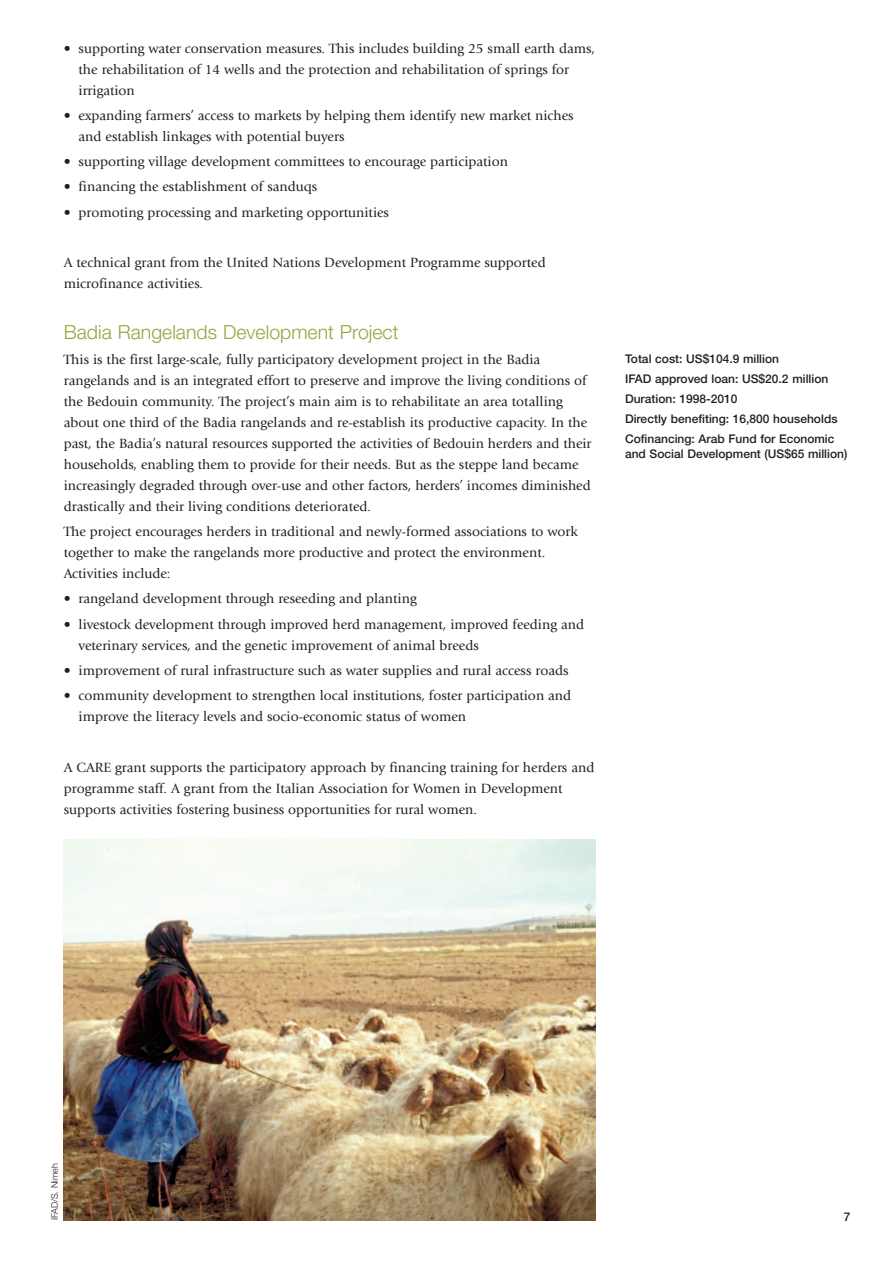
<style>
.page{position:relative;width:893px;height:1263px;background:#fff}
.page>*{position:absolute;margin:0;border:0;box-sizing:border-box;transform-origin:0 0}
.t1{font:300 19.5px "Helvetica Neue";color:#90a83d}
.t2{font:13.95px/21px "Giovanni";color:#231f20}
.t3{font:500 12px/20.1px "Helvetica Neue";color:#231f20}
.t4{font:300 9px "Helvetica Neue";color:#231f20}
</style>
<div class="page">
<img style="left:64px;top:840px;width:531px;height:380px">
<p class="t2" style="left:79px;top:39px;width:518px;text-indent:-15px">• supporting water conservation measures. This includes building 25 small earth dams, the rehabilitation of 14 wells and the protection and rehabilitation of springs for irrigation</p>
<p class="t2" style="left:79px;top:106px;width:497px;text-indent:-15px">• expanding farmers’ access to markets by helping them identify new market niches and establish linkages with potential buyers</p>
<p class="t2" style="left:64px;top:152px;width:446px">• supporting village development committees to encourage participation</p>
<p class="t2" style="left:64px;top:177px;width:255px">• financing the establishment of sanduqs</p>
<p class="t2" style="left:64px;top:203px;width:327px">• promoting processing and marketing opportunities</p>
<p class="t2" style="left:64px;top:253px;width:483px">A technical grant from the United Nations Development Programme supported microfinance activities.</p>
<h1 class="t1" style="left:64px;top:325px;width:336px">Badia Rangelands Development Project</h1>
<p class="t2" style="left:64px;top:350px;width:529px">This is the first large-scale, fully participatory development project in the Badia rangelands and is an integrated effort to preserve and improve the living conditions of the Bedouin community. The project’s main aim is to rehabilitate an area totalling about one third of the Badia rangelands and re-establish its productive capacity. In the past, the Badia’s natural resources supported the activities of Bedouin herders and their households, enabling them to provide for their needs. But as the steppe land became increasingly degraded through over-use and other factors, herders’ incomes diminished drastically and their living conditions deteriorated.</p>
<p class="t2" style="left:64px;top:522px;width:515px">The project encourages herders in traditional and newly-formed associations to work together to make the rangelands more productive and protect the environment.<br>Activities include:</p>
<p class="t2" style="left:64px;top:589px;width:354px">• rangeland development through reseeding and planting</p>
<p class="t2" style="left:79px;top:615px;width:507px;text-indent:-15px">• livestock development through improved herd management, improved feeding and veterinary services, and the genetic improvement of animal breeds</p>
<p class="t2" style="left:64px;top:661px;width:506px">• improvement of rural infrastructure such as water supplies and rural access roads</p>
<p class="t2" style="left:79px;top:686px;width:494px;text-indent:-15px">• community development to strengthen local institutions, foster participation and improve the literacy levels and socio-economic status of women</p>
<p class="t2" style="left:64px;top:758px;width:532px">A CARE grant supports the participatory approach by financing training for herders and programme staff. A grant from the Italian Association for Women in Development supports activities fostering business opportunities for rural women.</p>
<p class="t3" style="left:625px;top:349px;width:214px">Total cost: US$104.9 million<br>IFAD approved loan: US$20.2 million Duration: 1998-2010<br>Directly benefiting: 16,800 households Cofinancing: Arab Fund for Economic</p>
<p class="t3" style="left:625px;top:445px;width:224px">and Social Development (US$65 million)</p>
<p class="t4" style="left:52px;top:1220px;width:59px;rotate:-90deg">IFAD/S. Nimeh</p>
<p class="t3" style="left:844px;top:1207px;width:8px">7</p>
</div>
